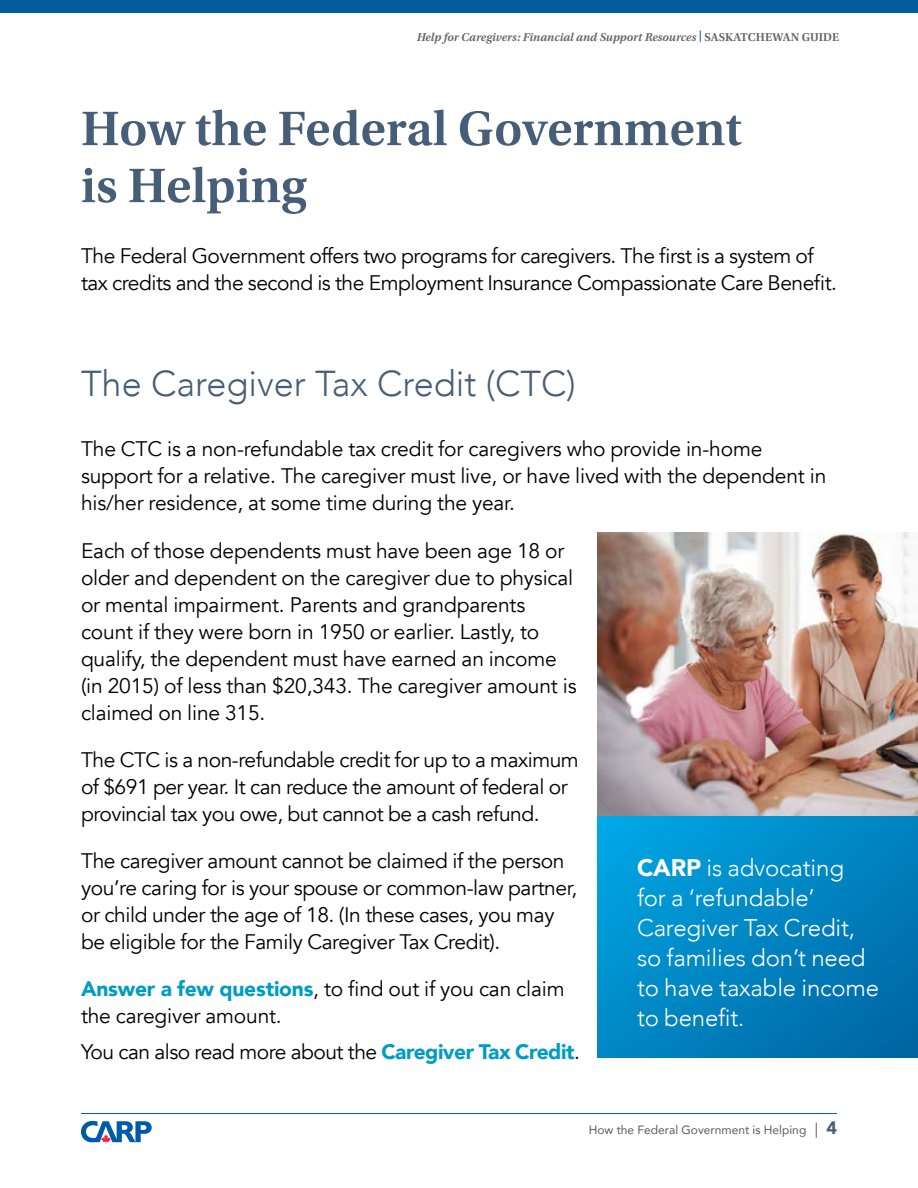
<style>
.page{position:relative;width:918px;height:1188px;background:#fff}
.page>*{position:absolute;margin:0;border:0;box-sizing:border-box;transform-origin:0 0}
.t1{font:600 51px/57px "Utopia Std";color:#475e78}
.t2{font:300 36px "Avenir";color:#475e78}
.t3{font:300 24px/30px "Avenir";letter-spacing:-.01em;color:#fff}
.t4{font:21px/27px "Avenir";letter-spacing:-.02em;color:#000}
.t5{font:italic 600 12px "Utopia Std";color:#636466}
.t6{font:12px "Avenir";color:#58595b}
.s1{color:#055c9c}
.s2{font-style:normal}
.s3{font-weight:900;color:#009cc2}
.s4{font-weight:900}
.s5{font-size:15px}
.s6{font-weight:900;font-size:18px;color:#475e78}
</style>
<div class="page">
<div style="left:0;top:0;width:918px;height:13px;background:#055c9c"></div>
<svg style="left:81px;top:1121px;width:71px;height:23px"></svg>
<hr style="left:81px;top:1113px;width:756px;height:1px;background:#055c9c">
<svg style="left:597px;top:815px;width:321px;height:242px;background:#0085c2"></svg>
<img style="left:597px;top:533px;width:321px;height:282px">
<p class="t5" style="left:417px;top:30px;width:424px">Help for Caregivers: Financial and Support Resources <span class="s1">|</span> <span class="s2">SASKATCHEWAN GUIDE</span></p>
<h1 class="t1" style="left:81px;top:101px;width:663px">How the Federal Government is Helping</h1>
<p class="t4" style="left:81px;top:243px;width:758px">The Federal Government offers two programs for caregivers. The first is a system of tax credits and the second is the Employment Insurance Compassionate Care Benefit.</p>
<h2 class="t2" style="left:81px;top:362px;width:496px">The Caregiver Tax Credit (CTC)</h2>
<p class="t4" style="left:81px;top:436px;width:747px">The CTC is a non-refundable tax credit for caregivers who provide in-home support for a relative. The caregiver must live, or have lived with the dependent in his/her residence, at some time during the year.</p>
<p class="t4" style="left:81px;top:537px;width:497px">Each of those dependents must have been age 18 or older and dependent on the caregiver due to physical or mental impairment. Parents and grandparents count if they were born in 1950 or earlier. Lastly, to qualify, the dependent must have earned an income (in 2015) of less than $20,343. The caregiver amount is claimed on line 315.</p>
<p class="t4" style="left:81px;top:747px;width:499px">The CTC is a non-refundable credit for up to a maximum of $691 per year. It can reduce the amount of federal or provincial tax you owe, but cannot be a cash refund.</p>
<p class="t4" style="left:81px;top:848px;width:498px">The caregiver amount cannot be claimed if the person you’re caring for is your spouse or common-law partner, or child under the age of 18. (In these cases, you may be eligible for the Family Caregiver Tax Credit).</p>
<p class="t4" style="left:81px;top:976px;width:485px"><span class="s3">Answer a few questions</span>, to find out if you can claim the caregiver amount.</p>
<p class="t4" style="left:81px;top:1039px;width:500px">You can also read more about the <span class="s3">Caregiver Tax Credit</span>.</p>
<p class="t3" style="left:637px;top:853px;width:244px"><span class="s4">CARP</span> is advocating<br>for a ‘refundable’<br>Caregiver Tax Credit, so families don’t need to have taxable income to benefit.</p>
<p class="t6" style="left:589px;top:1120px;width:250px">How the Federal Government is Helping <span class="s5">|</span> <span class="s6">4</span></p>
</div>
